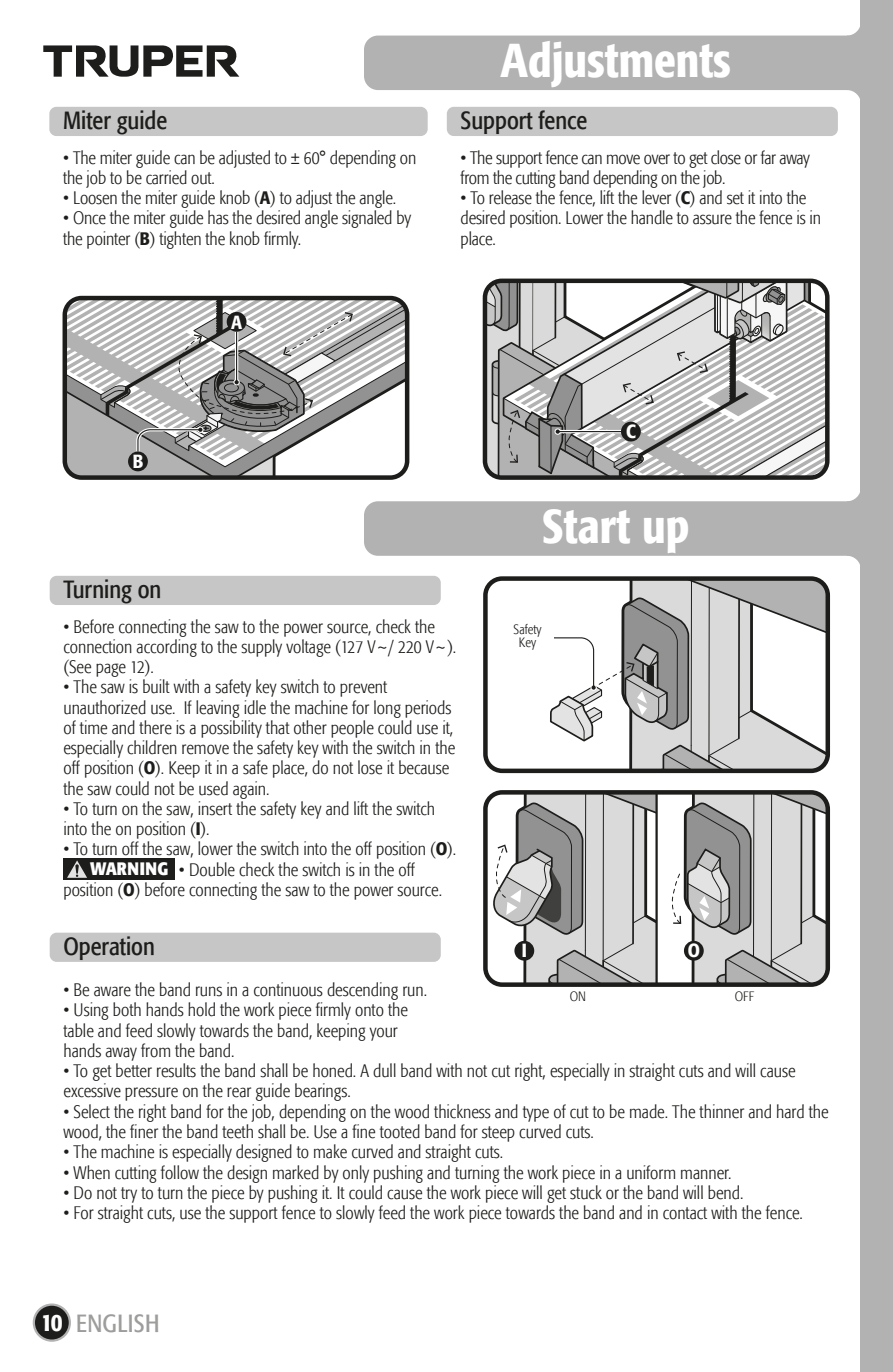
<style>
.page{position:relative;width:893px;height:1372px;background:#fff}
.page>*{position:absolute;margin:0;border:0;box-sizing:border-box;transform-origin:0 0}
.t1{font:500 condensed 47.25px "Formata";color:#fff}
.t2{font:condensed 24.75px "Formata";color:#1d1d1b}
.t3{font:condensed 24.75px "Formata";letter-spacing:.02em;color:#9d9d9c}
.t4{font:500 condensed 24.75px "Formata";color:#fff}
.t5{font:500 condensed 18.9px "Formata";color:#fff}
.t6{font:300 condensed 18px/20.2px "Formata";color:#1d1d1b}
.t7{font:300 condensed 18px/20.2px "Formata";letter-spacing:-.02em;color:#1d1d1b}
.t8{font:700 condensed 18px "Formata";letter-spacing:.02em;color:#fff}
.t9{font:300 condensed 13.5px/13.5px "Formata";letter-spacing:.005em;color:#1d1d1b;text-align:center}
.s1{font-weight:500}
</style>
<div class="page">
<div style="left:861px;top:0;width:32px;height:1371px;background:#b3b2b2"></div>
<div style="left:364px;top:36px;width:497px;height:54px;background:#b3b2b2;border-radius:14px"></div>
<svg style="left:847px;top:22px;width:14px;height:82px"></svg>
<div style="left:364px;top:501px;width:497px;height:54px;background:#b3b2b2;border-radius:14px"></div>
<svg style="left:847px;top:487px;width:14px;height:82px"></svg>
<div style="left:49px;top:107px;width:379px;height:29px;background:#c6c6c6;border-radius:7px"></div>
<div style="left:447px;top:107px;width:391px;height:29px;background:#c6c6c6;border-radius:7px"></div>
<div style="left:50px;top:576px;width:391px;height:29px;background:#c6c6c6;border-radius:7px"></div>
<div style="left:50px;top:932px;width:391px;height:29px;background:#c6c6c6;border-radius:7px"></div>
<div style="left:63px;top:296px;width:346px;height:184px;border:4px solid #1d1d1b;border-radius:17px"></div>
<div style="left:483px;top:278px;width:347px;height:202px;border:4px solid #1d1d1b;border-radius:17px"></div>
<div style="left:483px;top:790px;width:347px;height:196px;border:4px solid #1d1d1b;border-radius:17px"></div>
<hr style="left:655px;top:792px;width:3px;height:192px;background:#1d1d1b">
<svg style="left:490px;top:792px;width:166px;height:192px"></svg>
<svg style="left:672px;top:792px;width:156px;height:192px;background:#b8b8b8"></svg>
<div style="left:483px;top:576px;width:347px;height:197px;border:4px solid #1d1d1b;border-radius:17px"></div>
<div style="left:514px;top:940px;width:20px;height:20px;background:#1d1d1b;border-radius:50%"></div>
<div style="left:684px;top:940px;width:20px;height:20px;background:#1d1d1b;border-radius:50%"></div>
<svg style="left:549px;top:578px;width:279px;height:192px"></svg>
<svg style="left:65px;top:298px;width:342px;height:179px"></svg>
<div style="left:227px;top:312px;width:19px;height:20px;background:#1d1d1b;border-radius:50%"></div>
<svg style="left:485px;top:281px;width:342px;height:196px"></svg>
<div style="left:621px;top:421px;width:20px;height:20px;background:#1d1d1b;border-radius:50%"></div>
<div style="left:34px;top:1304px;width:36px;height:36px;background:#1d1d1b;border-radius:50%"></div>
<div style="left:33px;top:1303px;width:38px;height:38px;border:2px solid #b3b2b2;border-radius:50%"></div>
<div style="left:63px;top:858px;width:112px;height:21px;background:#1d1d1b"></div>
<svg style="left:67px;top:860px;width:20px;height:18px"></svg>
<svg style="left:43px;top:45px;width:196px;height:32px"></svg>
<h2 class="t2" style="left:63px;top:106px;width:106px">Miter guide</h2>
<p class="t6" style="left:63px;top:147px;width:355px">• The miter guide can be adjusted to ± 60° depending on the job to be carried out.</p>
<p class="t6" style="left:63px;top:188px;width:334px">• Loosen the miter guide knob (<span class="s1">A</span>) to adjust the angle.</p>
<p class="t6" style="left:63px;top:208px;width:350px">• Once the miter guide has the desired angle signaled by the pointer (<span class="s1">B</span>) tighten the knob firmly.</p>
<p class="t5" style="left:133px;top:450px;width:12px">B</p>
<h2 class="t2" style="left:63px;top:575px;width:99px">Turning on</h2>
<p class="t5" style="left:231px;top:310px;width:13px">A</p>
<h1 class="t1" style="left:501px;top:32px;width:232px">Adjustments</h1>
<h2 class="t2" style="left:461px;top:106px;width:128px">Support fence</h2>
<p class="t7" style="left:461px;top:147px;width:351px">• The support fence can move over to get close or far away from the cutting band depending on the job.</p>
<p class="t6" style="left:461px;top:188px;width:362px">• To release the fence, lift the lever (<span class="s1">C</span>) and set it into the desired position. Lower the handle to assure the fence is in place.</p>
<p class="t5" style="left:626px;top:420px;width:11px">C</p>
<h1 class="t1" style="left:542px;top:497px;width:149px">Start up</h1>
<p class="t6" style="left:63px;top:616px;width:394px">• Before connecting the saw to the power source, check the connection according to the supply voltage (127 V~/ 220 V~). (See page 12).</p>
<p class="t6" style="left:63px;top:677px;width:393px">• The saw is built with a safety key switch to prevent unauthorized use. If leaving idle the machine for long periods of time and there is a possibility that other people could use it, especially children remove the safety key with the switch in the off position (<span class="s1">O</span>). Keep it in a safe place, do not lose it because the saw could not be used again.</p>
<p class="t6" style="left:63px;top:798px;width:373px">• To turn on the saw, insert the safety key and lift the switch into the on position (<span class="s1">I</span>).</p>
<p class="t6" style="left:63px;top:839px;width:394px">• To turn off the saw, lower the switch into the off position (<span class="s1">O</span>).</p>
<p class="t6" style="left:63px;top:859px;width:380px;text-indent:115px">• Double check the switch is in the off position (<span class="s1">O</span>) before connecting the saw to the power source.</p>
<p class="t8" style="left:90px;top:857px;width:80px">WARNING</p>
<p class="t9" style="left:514px;top:622px;width:29px">Safety<br>Key</p>
<h2 class="t2" style="left:63px;top:931px;width:93px">Operation</h2>
<p class="t5" style="left:522px;top:938px;width:7px">I</p>
<p class="t5" style="left:688px;top:938px;width:14px">O</p>
<p class="t9" style="left:570px;top:989px;width:18px">ON</p>
<p class="t9" style="left:735px;top:989px;width:21px">OFF</p>
<p class="t6" style="left:63px;top:979px;width:365px">• Be aware the band runs in a continuous descending run.</p>
<p class="t6" style="left:63px;top:1000px;width:346px">• Using both hands hold the work piece firmly onto the table and feed slowly towards the band, keeping your hands away from the band.</p>
<p class="t6" style="left:63px;top:1060px;width:733px">• To get better results the band shall be honed. A dull band with not cut right, especially in straight cuts and will cause excessive pressure on the rear guide bearings.</p>
<p class="t6" style="left:63px;top:1101px;width:767px">• Select the right band for the job, depending on the wood thickness and type of cut to be made. The thinner and hard the wood, the finer the band teeth shall be. Use a fine tooted band for steep curved cuts.</p>
<p class="t6" style="left:63px;top:1141px;width:441px">• The machine is especially designed to make curved and straight cuts.</p>
<p class="t6" style="left:63px;top:1162px;width:670px">• When cutting follow the design marked by only pushing and turning the work piece in a uniform manner.</p>
<p class="t6" style="left:63px;top:1182px;width:681px">• Do not try to turn the piece by pushing it. It could cause the work piece will get stuck or the band will bend.</p>
<p class="t6" style="left:63px;top:1202px;width:741px">• For straight cuts, use the support fence to slowly feed the work piece towards the band and in contact with the fence.</p>
<h2 class="t4" style="left:41px;top:1307px;width:23px">10</h2>
<h2 class="t3" style="left:76px;top:1308px;width:85px">ENGLISH</h2>
</div>
